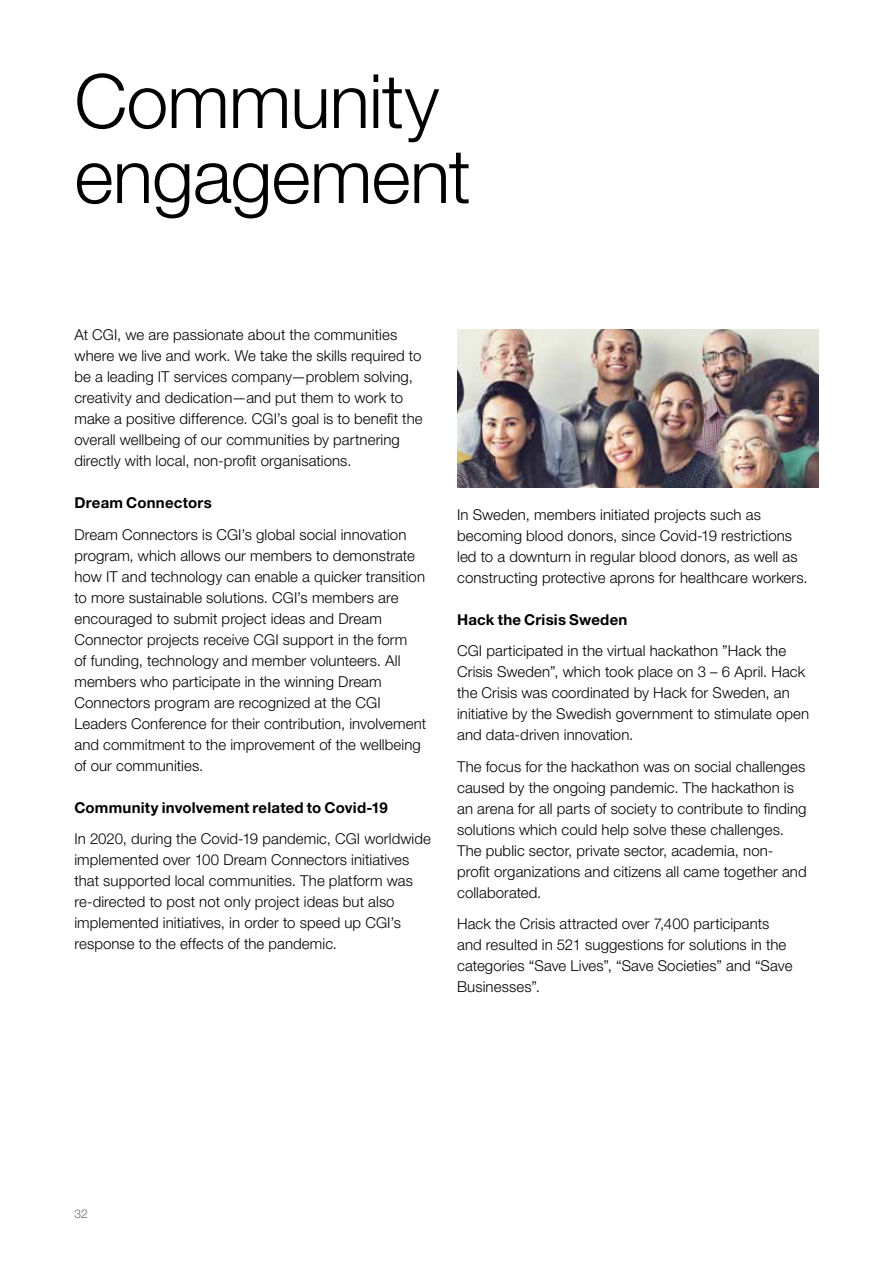
<style>
.page{position:relative;width:893px;height:1263px;background:#fff}
.page>*{position:absolute;margin:0;border:0;box-sizing:border-box;transform-origin:0 0}
.t1{font:300 75px/75px "Helvetica Neue LT Pro";letter-spacing:-.01em;color:#000}
.t2{font:300 15px/21px "Helvetica Neue LT Pro";letter-spacing:.005em;color:#000}
.t3{font:700 15px "Helvetica Neue LT Pro";letter-spacing:.015em;color:#000}
.t4{font:300 12px "Helvetica Neue LT Pro";color:#636466}
</style>
<div class="page">
<img style="left:457px;top:330px;width:362px;height:158px">
<h1 class="t1" style="left:74px;top:62px;width:398px">Community engagement</h1>
<p class="t2" style="left:74px;top:324px;width:350px">At CGI, we are passionate about the communities where we live and work. We take the skills required to be a leading IT services company—problem solving, creativity and dedication—and put them to work to make a positive difference. CGI’s goal is to benefit the overall wellbeing of our communities by partnering directly with local, non-profit organisations.</p>
<p class="t3" style="left:74px;top:493px;width:139px">Dream Connectors</p>
<p class="t2" style="left:74px;top:524px;width:353px">Dream Connectors is CGI’s global social innovation program, which allows our members to demonstrate how IT and technology can enable a quicker transition to more sustainable solutions. CGI’s members are encouraged to submit project ideas and Dream Connector projects receive CGI support in the form<br>of funding, technology and member volunteers. All members who participate in the winning Dream Connectors program are recognized at the CGI Leaders Conference for their contribution, involvement and commitment to the improvement of the wellbeing of our communities.</p>
<p class="t3" style="left:74px;top:798px;width:315px">Community involvement related to Covid-19</p>
<p class="t2" style="left:74px;top:828px;width:358px">In 2020, during the Covid-19 pandemic, CGI worldwide implemented over 100 Dream Connectors initiatives that supported local communities. The platform was re-directed to post not only project ideas but also implemented initiatives, in order to speed up CGI’s response to the effects of the pandemic.</p>
<p class="t2" style="left:457px;top:503px;width:352px">In Sweden, members initiated projects such as becoming blood donors, since Covid-19 restrictions led to a downturn in regular blood donors, as well as constructing protective aprons for healthcare workers.</p>
<p class="t3" style="left:457px;top:610px;width:172px">Hack the Crisis Sweden</p>
<p class="t2" style="left:457px;top:640px;width:354px">CGI participated in the virtual hackathon ”Hack the Crisis Sweden”, which took place on 3 – 6 April. Hack the Crisis was coordinated by Hack for Sweden, an initiative by the Swedish government to stimulate open and data-driven innovation.</p>
<p class="t2" style="left:457px;top:755px;width:351px">The focus for the hackathon was on social challenges caused by the ongoing pandemic. The hackathon is an arena for all parts of society to contribute to finding solutions which could help solve these challenges.<br>The public sector, private sector, academia, non&shy;profit organizations and citizens all came together and collaborated.</p>
<p class="t2" style="left:457px;top:913px;width:337px">Hack the Crisis attracted over 7,400 participants and resulted in 521 suggestions for solutions in the categories “Save Lives”, “Save Societies” and “Save Businesses”.</p>
<p class="t4" style="left:74px;top:1207px;width:15px">32</p>
</div>
